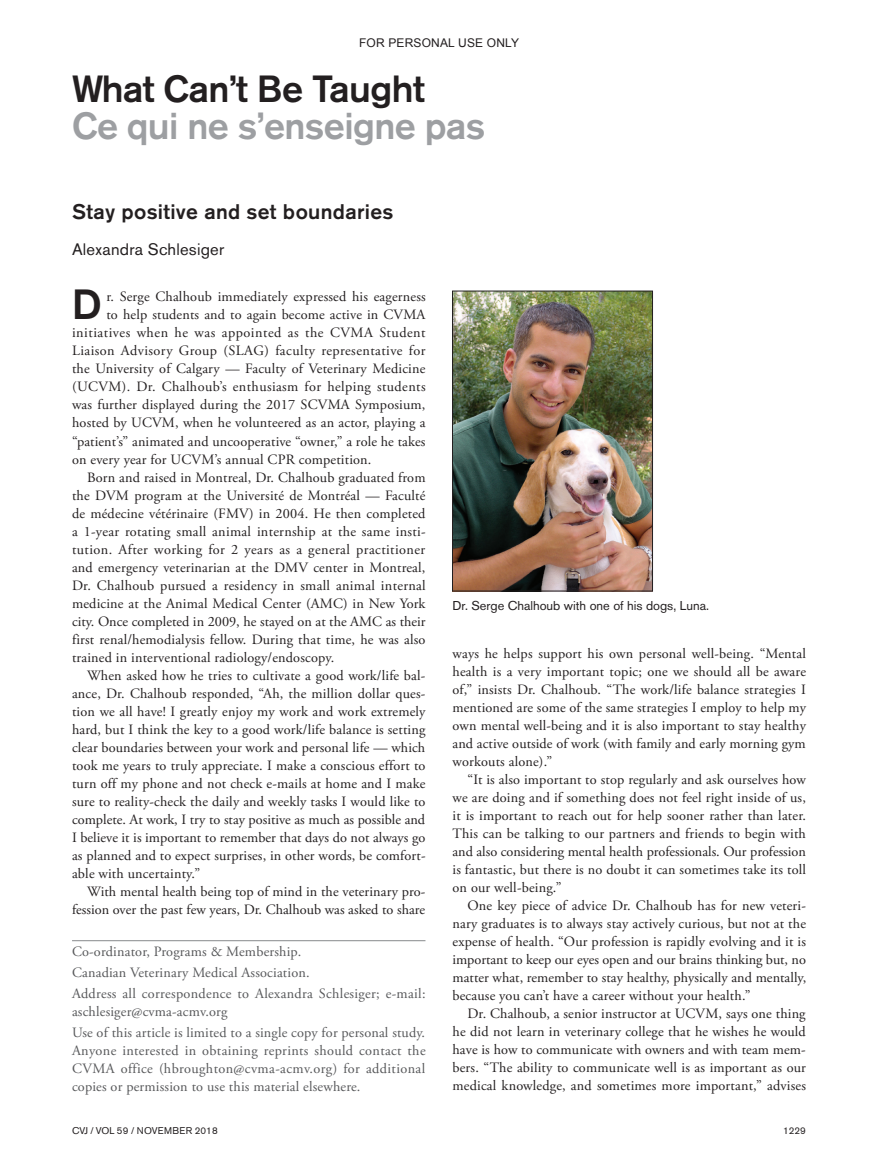
<style>
.page{position:relative;width:878px;height:1175px;background:#fff}
.page>*{position:absolute;margin:0;border:0;box-sizing:border-box;transform-origin:0 0}
.t1{font:500 41.85px "Akzidenz Grotesk BE";color:#231f20}
.t2{font:500 37.5px "Akzidenz Grotesk BE";letter-spacing:-.015em;color:#9d9fa2}
.t3{font:500 37.5px "Akzidenz Grotesk BE";letter-spacing:-.015em;color:#231f20}
.t4{font:500 21px "Akzidenz Grotesk BE";letter-spacing:.015em;color:#231f20}
.t5{font:16.5px "Akzidenz Grotesk BE";letter-spacing:.015em;color:#231f20}
.t6{font:14.25px/18px "Adobe Garamond Pro";letter-spacing:.01em;color:#231f20;text-align:justify}
.t7{font:14.25px/21px "Adobe Garamond Pro";letter-spacing:.01em;color:#57585a}
.t8{font:14.25px "Adobe Garamond Pro";letter-spacing:.03em;color:#231f20}
.t9{font:14.25px "Adobe Garamond Pro";letter-spacing:.035em;color:#231f20}
.t10{font:12.75px "Akzidenz Grotesk BE";color:#231f20}
.t11{font:12px "Arial";letter-spacing:.015em;color:#231f20}
.t12{font:9.75px "Akzidenz Grotesk BE";color:#231f20}
</style>
<div class="page">
<hr style="left:72px;top:940px;width:353px;height:1px;background:#87898c">
<img style="left:454px;top:293px;width:197px;height:296px">
<div style="left:452px;top:291px;width:201px;height:300px;border:1px solid #231f20"></div>
<p class="t11" style="left:359px;top:36px;width:162px">FOR PERSONAL USE ONLY</p>
<h2 class="t3" style="left:72px;top:66px;width:354px">What Can’t Be Taught</h2>
<h2 class="t2" style="left:72px;top:103px;width:415px">Ce qui ne s’enseigne pas</h2>
<h3 class="t4" style="left:72px;top:199px;width:323px">Stay positive and set boundaries</h3>
<p class="t5" style="left:72px;top:239px;width:154px">Alexandra Schlesiger</p>
<h1 class="t1" style="left:72px;top:279px;width:31px">D</h1>
<p class="t6" style="left:106px;top:288px;width:321px">r. Serge Chalhoub immediately expressed his eagerness</p>
<p class="t6" style="left:106px;top:306px;width:320px">to help students and to again become active in CVMA</p>
<p class="t9" style="left:72px;top:324px;width:355px">initiatives when he was appointed as the CVMA Student</p>
<p class="t8" style="left:72px;top:342px;width:355px">Liaison Advisory Group (SLAG) faculty representative for</p>
<p class="t6" style="left:72px;top:360px;width:355px">the University of Calgary — Faculty of Veterinary Medicine</p>
<p class="t8" style="left:72px;top:378px;width:355px">(UCVM). Dr. Chalhoub’s enthusiasm for helping students</p>
<p class="t6" style="left:72px;top:396px;width:355px">was further displayed during the 2017 SCVMA Symposium,</p>
<p class="t6" style="left:72px;top:414px;width:355px">hosted by UCVM, when he volunteered as an actor, playing a</p>
<p class="t6" style="left:72px;top:432px;width:355px">“patient’s” animated and uncooperative “owner,” a role he takes</p>
<p class="t6" style="left:72px;top:450px;width:301px">on every year for UCVM’s annual CPR competition.</p>
<p class="t6" style="left:87px;top:468px;width:340px">Born and raised in Montreal, Dr. Chalhoub graduated from</p>
<p class="t6" style="left:72px;top:486px;width:355px">the DVM program at the Université de Montréal — Faculté</p>
<p class="t6" style="left:72px;top:504px;width:355px">de médecine vétérinaire (FMV) in 2004. He then completed</p>
<p class="t6" style="left:72px;top:522px;width:355px">a 1-year rotating small animal internship at the same insti-</p>
<p class="t8" style="left:72px;top:540px;width:354px">tution. After working for 2 years as a general practitioner</p>
<p class="t6" style="left:72px;top:558px;width:355px">and emergency veterinarian at the DMV center in Montreal,</p>
<p class="t6" style="left:72px;top:576px;width:355px">Dr. Chalhoub pursued a residency in small animal internal</p>
<p class="t6" style="left:72px;top:594px;width:355px">medicine at the Animal Medical Center (AMC) in New York</p>
<p class="t6" style="left:72px;top:612px;width:355px">city. Once completed in 2009, he stayed on at the AMC as their</p>
<p class="t6" style="left:72px;top:630px;width:355px">first renal/hemodialysis fellow. During that time, he was also</p>
<p class="t6" style="left:72px;top:648px;width:264px">trained in interventional radiology/endoscopy.</p>
<p class="t6" style="left:87px;top:666px;width:340px">When asked how he tries to cultivate a good work/life bal-</p>
<p class="t6" style="left:72px;top:684px;width:355px">ance, Dr. Chalhoub responded, “Ah, the million dollar ques-</p>
<p class="t6" style="left:72px;top:702px;width:355px">tion we all have! I greatly enjoy my work and work extremely</p>
<p class="t6" style="left:72px;top:720px;width:355px">hard, but I think the key to a good work/life balance is setting</p>
<p class="t6" style="left:72px;top:738px;width:355px">clear boundaries between your work and personal life — which</p>
<p class="t6" style="left:72px;top:756px;width:355px">took me years to truly appreciate. I make a conscious effort to</p>
<p class="t6" style="left:72px;top:774px;width:355px">turn off my phone and not check e-mails at home and I make</p>
<p class="t6" style="left:72px;top:792px;width:355px">sure to reality-check the daily and weekly tasks I would like to</p>
<p class="t6" style="left:72px;top:810px;width:354px">complete. At work, I try to stay positive as much as possible and</p>
<p class="t6" style="left:72px;top:828px;width:355px">I believe it is important to remember that days do not always go</p>
<p class="t6" style="left:72px;top:846px;width:355px">as planned and to expect surprises, in other words, be comfort-</p>
<p class="t6" style="left:72px;top:864px;width:129px">able with uncertainty.”</p>
<p class="t6" style="left:87px;top:882px;width:340px">With mental health being top of mind in the veterinary pro-</p>
<p class="t6" style="left:72px;top:900px;width:354px">fession over the past few years, Dr. Chalhoub was asked to share</p>
<p class="t7" style="left:72px;top:941px;width:355px">Co-ordinator, Programs &amp; Membership.<br>Canadian Veterinary Medical Association.<br>Address all correspondence to Alexandra Schlesiger; e-mail:</p>
<p class="t7" style="left:72px;top:1001px;width:354px">aschlesiger@cvma-acmv.org<br>Use of this article is limited to a single copy for personal study.</p>
<p class="t7" style="left:72px;top:1041px;width:355px;line-height:18px;text-align:justify">Anyone interested in obtaining reprints should contact the CVMA office (hbroughton@cvma-acmv.org) for additional copies or permission to use this material elsewhere.</p>
<p class="t10" style="left:452px;top:598px;width:258px">Dr. Serge Chalhoub with one of his dogs, Luna.</p>
<p class="t6" style="left:452px;top:645px;width:355px">ways he helps support his own personal well-being. “Mental health is a very important topic; one we should all be aware of,” insists Dr. Chalhoub. “The work/life balance strategies I mentioned are some of the same strategies I employ to help my own mental well-being and it is also important to stay healthy and active outside of work (with family and early morning gym workouts alone).”</p>
<p class="t6" style="left:452px;top:771px;width:355px;text-indent:15px">“It is also important to stop regularly and ask ourselves how we are doing and if something does not feel right inside of us, it is important to reach out for help sooner rather than later.<br>This can be talking to our partners and friends to begin with and also considering mental health professionals. Our profession is fantastic, but there is no doubt it can sometimes take its toll on our well-being.”</p>
<p class="t6" style="left:452px;top:897px;width:355px;text-indent:15px">One key piece of advice Dr. Chalhoub has for new veteri&shy;nary graduates is to always stay actively curious, but not at the expense of health. “Our profession is rapidly evolving and it is important to keep our eyes open and our brains thinking but, no matter what, remember to stay healthy, physically and mentally, because you can’t have a career without your health.”</p>
<p class="t6" style="left:452px;top:1005px;width:355px;text-indent:15px">Dr. Chalhoub, a senior instructor at UCVM, says one thing he did not learn in veterinary college that he wishes he would have is how to communicate with owners and with team mem&shy;bers. “The ability to communicate well is as important as our medical knowledge, and sometimes more important,” advises</p>
<p class="t12" style="left:72px;top:1125px;width:147px">CVJ / VOL 59 / NOVEMBER 2018</p>
<p class="t12" style="left:783px;top:1125px;width:24px">1229</p>
</div>
